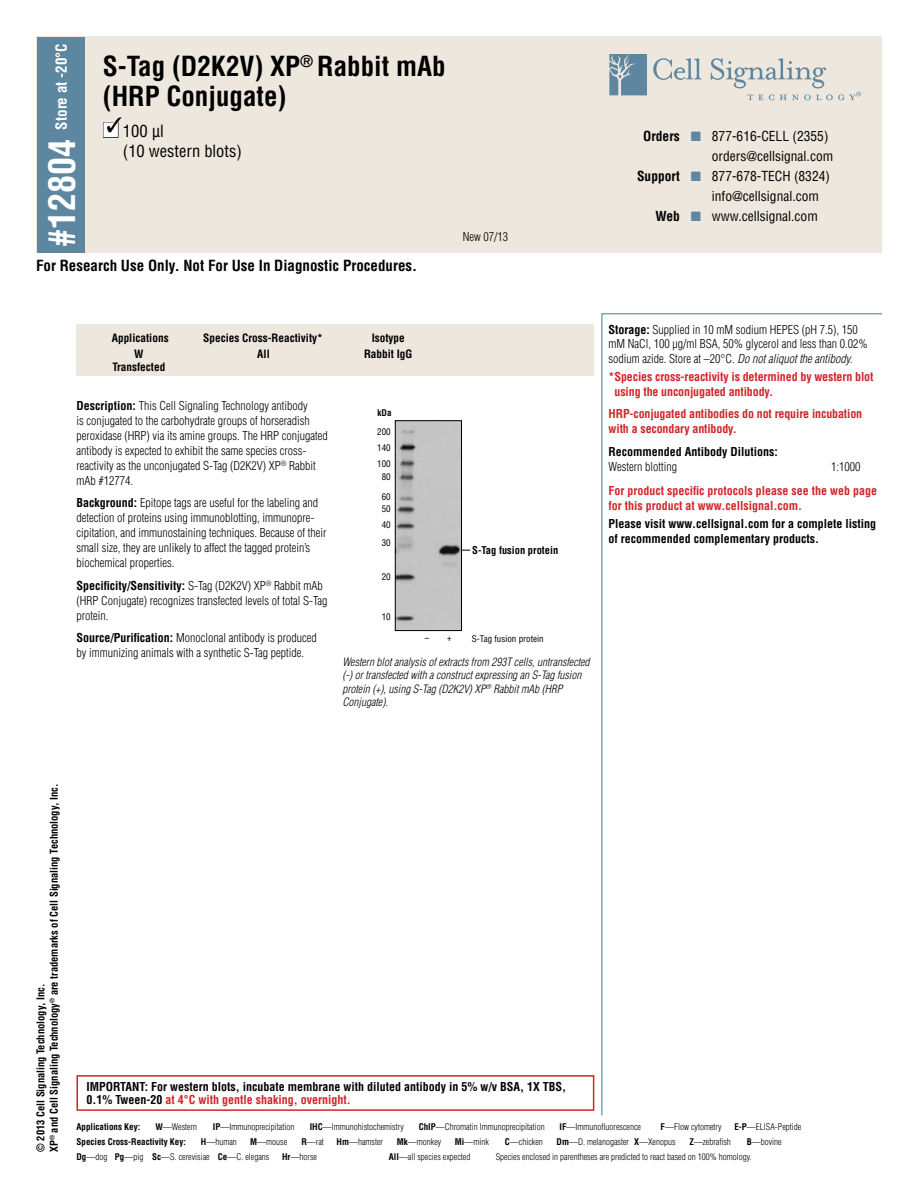
<style>
.page{position:relative;width:918px;height:1188px;background:#fff}
.page>*{position:absolute;margin:0;border:0;box-sizing:border-box;transform-origin:0 0}
.t1{font:700 condensed 36px "Helvetica";color:#fff}
.t2{font:700 condensed 27px/30px "Helvetica";color:#000}
.t3{font:condensed 16.5px/19.6px "Helvetica";color:#000}
.t4{font:700 condensed 15px "Helvetica";color:#000}
.t5{font:700 condensed 15px "Helvetica";color:#fff}
.t6{font:condensed 13.5px "Helvetica";color:#000}
.t7{font:300 condensed 12px/15px "Helvetica";color:#000}
.t8{font:700 condensed 12px/15px "Helvetica";color:#000}
.t9{font:700 condensed 12px/15px "Helvetica";letter-spacing:-.01em;color:#d2232a}
.t10{font:italic 300 condensed 11.25px/13.5px "Helvetica";color:#000}
.t11{font:700 condensed 11.25px/12.8px "Helvetica";color:#000;text-align:center}
.t12{font:700 condensed 10.5px/13.5px "Helvetica";color:#000}
.t13{font:300 condensed 9px "Helvetica";color:#000}
.t14{font:700 condensed 9px "Helvetica";color:#000}
.t15{font:condensed 9px/16px "Helvetica";color:#000}
.s1{color:#fff}
.s2{font-weight:700}
.s3{color:#5d87a1}
.s4{font-style:italic}
.s5{color:#d2232a}
</style>
<div class="page">
<div style="left:76px;top:324px;width:518px;height:51px;background:#ede7dd"></div>
<svg style="left:601px;top:313px;width:281px;height:803px"></svg>
<div style="left:37px;top:36px;width:845px;height:217px;background:#ede7dd"></div>
<div style="left:37px;top:37px;width:48px;height:216px;background:#5d87a1"></div>
<div style="left:103px;top:122px;width:15px;height:16px;border:1px solid #000"></div>
<div style="left:76px;top:1075px;width:518px;height:36px;border:2px solid #d2232a"></div>
<svg style="left:609px;top:54px;width:38px;height:41px;background:#7194a9"></svg>
<svg style="left:653px;top:58px;width:49px;height:22px"></svg>
<svg style="left:711px;top:58px;width:150px;height:42px"></svg>
<svg style="left:394px;top:420px;width:77px;height:212px"></svg>
<img style="left:397px;top:422px;width:63px;height:207px">
<div style="left:395px;top:420px;width:67px;height:211px;border:1px solid #000"></div>
<svg style="left:106px;top:116px;width:16px;height:17px"></svg>
<p class="t5" style="left:52px;top:130px;width:88px;rotate:-90deg">Store at -20°C</p>
<h2 class="t2" style="left:103px;top:51px;width:344px">S-Tag (D2K2V) XP<sup>®</sup> Rabbit mAb (HRP Conjugate)</h2>
<h3 class="t3" style="left:123px;top:121px;width:121px;text-indent:-20px"><span class="s1">■</span> 100 µl<br>(10 western blots)</h3>
<h1 class="t1" style="left:39px;top:247px;width:109px;rotate:-90deg">#12804</h1>
<p class="t4" style="left:36px;top:256px;width:383px">For Research Use Only. Not For Use In Diagnostic Procedures.</p>
<p class="t7" style="left:463px;top:229px;width:47px">New 07/13</p>
<p class="t6" style="left:643px;top:128px;width:187px"><span class="s2">Orders</span> <span class="s3">■</span> 877-616-CELL (2355)</p>
<p class="t6" style="left:712px;top:148px;width:123px">orders@cellsignal.com</p>
<p class="t6" style="left:637px;top:167px;width:194px"><span class="s2">Support</span> <span class="s3">■</span> 877-678-TECH (8324)</p>
<p class="t6" style="left:712px;top:187px;width:109px">info@cellsignal.com</p>
<p class="t6" style="left:655px;top:207px;width:164px"><span class="s2">Web</span> <span class="s3">■</span> www.cellsignal.com</p>
<p class="t11" style="left:112px;top:331px;width:58px">Applications</p>
<p class="t11" style="left:203px;top:331px;width:121px">Species Cross-Reactivity*</p>
<p class="t11" style="left:372px;top:331px;width:35px">Isotype</p>
<p class="t11" style="left:112px;top:347px;width:54px">W<br>Transfected</p>
<p class="t11" style="left:257px;top:347px;width:14px">All</p>
<p class="t11" style="left:364px;top:347px;width:50px">Rabbit IgG</p>
<p class="t7" style="left:76px;top:398px;width:253px"><span class="s2">Description:</span> This Cell Signaling Technology antibody<br>is conjugated to the carbohydrate groups of horseradish peroxidase (HRP) via its amine groups. The HRP conjugated antibody is expected to exhibit the same species cross&shy;reactivity as the unconjugated S-Tag (D2K2V) XP<sup>®</sup> Rabbit mAb #12774.</p>
<p class="t7" style="left:76px;top:495px;width:251px"><span class="s2">Background:</span> Epitope tags are useful for the labeling and detection of proteins using immunoblotting, immunopre&shy;cipitation, and immunostaining techniques. Because of their small size, they are unlikely to affect the tagged protein’s biochemical properties.</p>
<p class="t7" style="left:76px;top:578px;width:253px"><span class="s2">Specificity/Sensitivity:</span> S-Tag (D2K2V) XP<sup>®</sup> Rabbit mAb (HRP Conjugate) recognizes transfected levels of total S-Tag protein.</p>
<p class="t7" style="left:77px;top:630px;width:242px"><span class="s2">Source/Purification:</span> Monoclonal antibody is produced by immunizing animals with a synthetic S-Tag peptide.</p>
<p class="t14" style="left:378px;top:407px;width:15px">kDa</p>
<p class="t15" style="left:377px;top:423px;width:15px;text-align:justify">200<br>140<br>100</p>
<p class="t15" style="left:382px;top:468px;width:10px">80</p>
<p class="t15" style="left:382px;top:491px;width:10px;line-height:11.6px">60<br>50</p>
<p class="t15" style="left:382px;top:516px;width:10px;line-height:17.5px">40<br>30</p>
<p class="t15" style="left:382px;top:568px;width:10px">20</p>
<p class="t15" style="left:382px;top:609px;width:10px">10</p>
<p class="t12" style="left:472px;top:543px;width:88px">S-Tag fusion protein</p>
<p class="t15" style="left:472px;top:630px;width:73px">S-Tag fusion protein</p>
<p class="t15" style="left:425px;top:630px;width:28px">– +</p>
<p class="t10" style="left:342px;top:655px;width:249px">Western blot analysis of extracts from 293T cells, untransfected (-) or transfected with a construct expressing an S-Tag fusion protein (+), using S-Tag (D2K2V) XP<sup>®</sup> Rabbit mAb (HRP Conjugate).</p>
<p class="t7" style="left:609px;top:322px;width:261px"><span class="s2">Storage:</span> Supplied in 10 mM sodium HEPES (pH 7.5), 150 mM NaCl, 100 µg/ml BSA, 50% glycerol and less than 0.02% sodium azide. Store at –20°C. <span class="s4">Do not aliquot the antibody.</span></p>
<p class="t9" style="left:615px;top:369px;width:260px;text-indent:-6px">*Species cross-reactivity is determined by western blot using the unconjugated antibody.</p>
<p class="t9" style="left:609px;top:407px;width:255px">HRP-conjugated antibodies do not require incubation with a secondary antibody.</p>
<p class="t8" style="left:609px;top:444px;width:171px">Recommended Antibody Dilutions:</p>
<p class="t7" style="left:609px;top:459px;width:70px">Western blotting</p>
<p class="t7" style="left:831px;top:459px;width:31px">1:1000</p>
<p class="t9" style="left:609px;top:483px;width:270px">For product specific protocols please see the web page for this product at www.cellsignal.com.</p>
<p class="t8" style="left:609px;top:516px;width:269px">Please visit www.cellsignal.com for a complete listing of recommended complementary products.</p>
<p class="t12" style="left:34px;top:1152px;width:370px;rotate:-90deg">© 2013 Cell Signaling Technology, Inc.<br>XP<sup>®</sup> and Cell Signaling Technology<sup>®</sup> are trademarks of Cell Signaling Technology, Inc.</p>
<p class="t8" style="left:87px;top:1080px;width:481px;line-height:13.5px">IMPORTANT: For western blots, incubate membrane with diluted antibody in 5% w/v BSA, 1X TBS,<br>0.1% Tween-20 <span class="s5">at 4°C with gentle shaking, overnight.</span></p>
<p class="t14" style="left:76px;top:1121px;width:65px">Applications Key:</p>
<p class="t13" style="left:155px;top:1121px;width:43px"><span class="s2">W</span>—Western</p>
<p class="t13" style="left:213px;top:1121px;width:83px"><span class="s2">IP</span>—Immunoprecipitation</p>
<p class="t13" style="left:310px;top:1121px;width:96px"><span class="s2">IHC</span>—Immunohistochemistry</p>
<p class="t13" style="left:419px;top:1121px;width:127px"><span class="s2">ChIP</span>—Chromatin Immunoprecipitation</p>
<p class="t13" style="left:560px;top:1121px;width:83px"><span class="s2">IF</span>—Immunofluorescence</p>
<p class="t13" style="left:661px;top:1121px;width:63px"><span class="s2">F</span>—Flow cytometry</p>
<p class="t13" style="left:734px;top:1121px;width:68px"><span class="s2">E-P</span>—ELISA-Peptide</p>
<p class="t14" style="left:76px;top:1136px;width:111px">Species Cross-Reactivity Key:</p>
<p class="t13" style="left:201px;top:1136px;width:37px"><span class="s2">H</span>—human</p>
<p class="t13" style="left:250px;top:1136px;width:38px"><span class="s2">M</span>—mouse</p>
<p class="t13" style="left:301px;top:1136px;width:24px"><span class="s2">R</span>—rat</p>
<p class="t13" style="left:337px;top:1136px;width:48px"><span class="s2">Hm</span>—hamster</p>
<p class="t13" style="left:397px;top:1136px;width:46px"><span class="s2">Mk</span>—monkey</p>
<p class="t13" style="left:455px;top:1136px;width:36px"><span class="s2">Mi</span>—mink</p>
<p class="t13" style="left:505px;top:1136px;width:39px"><span class="s2">C</span>—chicken</p>
<p class="t13" style="left:557px;top:1136px;width:121px"><span class="s2">Dm</span>—D. melanogaster <span class="s2">X</span>—Xenopus</p>
<p class="t13" style="left:689px;top:1136px;width:43px"><span class="s2">Z</span>—zebrafish</p>
<p class="t13" style="left:747px;top:1136px;width:36px"><span class="s2">B</span>—bovine</p>
<p class="t13" style="left:76px;top:1152px;width:194px"><span class="s2">Dg</span>—dog <span class="s2">Pg</span>—pig <span class="s2">Sc</span>—S. cerevisiae <span class="s2">Ce</span>—C. elegans</p>
<p class="t13" style="left:282px;top:1152px;width:36px"><span class="s2">Hr</span>—horse</p>
<p class="t13" style="left:389px;top:1152px;width:83px"><span class="s2">All</span>—all species expected</p>
<p class="t13" style="left:496px;top:1152px;width:257px">Species enclosed in parentheses are predicted to react based on 100% homology.</p>
</div>
